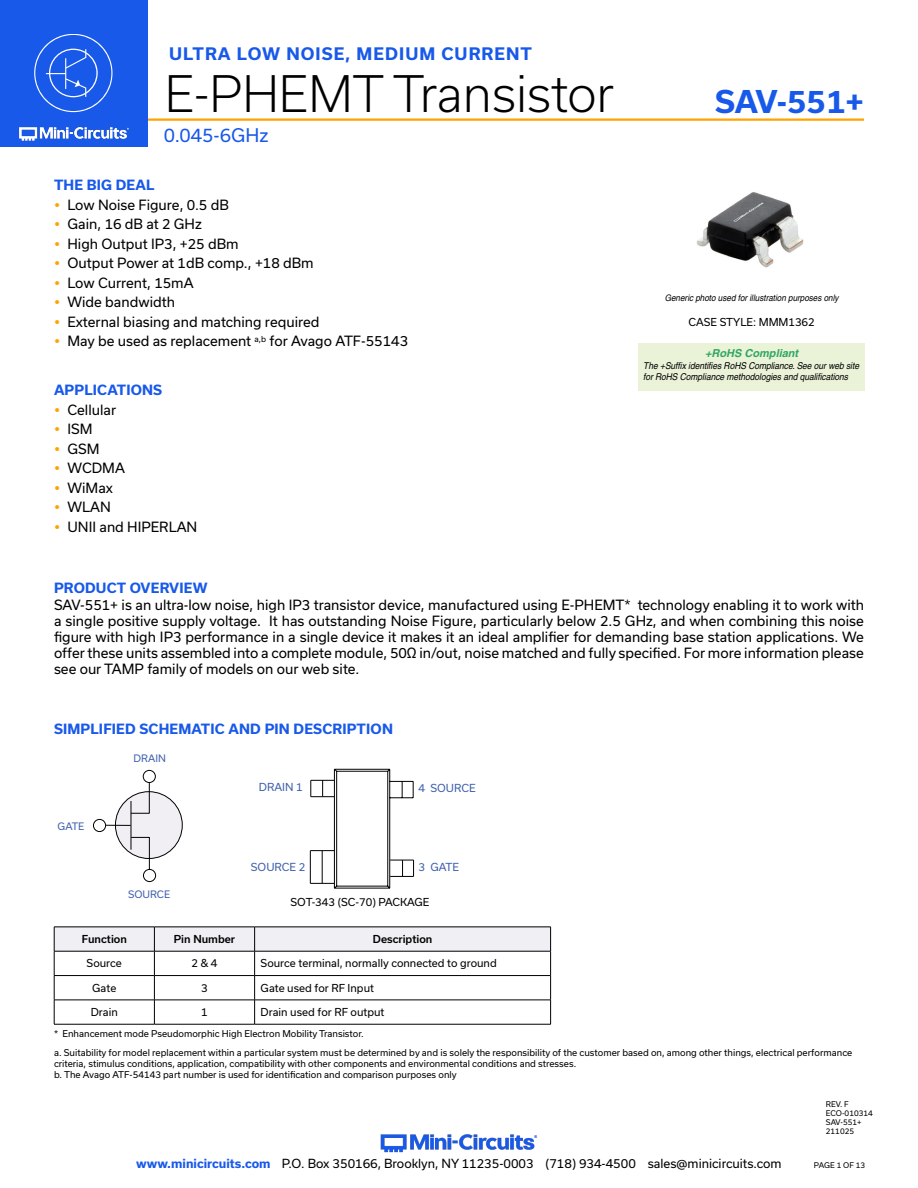
<style>
.page{position:relative;width:918px;height:1188px;background:#fff}
.page>*{position:absolute;margin:0;border:0;box-sizing:border-box;transform-origin:0 0}
.t1{font:300 48px "Usual";color:#000}
.t2{font:700 30px "Usual";letter-spacing:-.005em;color:#1859ea}
.Frequency{font:18px "Usual";color:#1859ea}
.t3{font:700 16.5px "Usual";letter-spacing:.065em;color:#1859ea}
.Regular_Copy{font:13.5px/16.2px "Usual";color:#000;text-align:justify}
.Blue_Headers{font:700 13.5px "Usual";letter-spacing:.015em;color:#1859ea}
.t4{font:12px "Usual";color:#000}
.t5{font:italic 700 10.95px "Helvetica";color:rgb(0 148 68/.8)}
.t6{font:10.65px "Usual";color:#3f61ac}
.Table_Body_Left_Just{font:10.5px "Usual";color:#000}
.Table_Header_Center{font:500 10.5px "Usual";color:#000}
.Notes{font:10.5px "Usual";color:#000}
.Table_Body_Center{font:10.5px "Usual";color:#000}
.Case_style_text{font:10.5px "Usual";color:#000}
.t7{font:9.9px "Usual";color:#4061ad}
.t8{font:italic 9.45px/11.2px "Helvetica";letter-spacing:-.005em;color:#000;scale:.9 1}
.Notes-2{font:9px/10.8px "Usual";color:#000}
.t9{font:italic 9px "Helvetica";color:#000;scale:.9 1}
.Revision{font:7.5px "Usual";color:#000}
.s1{font-weight:700;color:#1859ea}
</style>
<div class="page">
<hr style="left:129px;top:118px;width:735px;height:3px;background:#ffa300">
<div style="left:0;top:0;width:147px;height:147px;background:#1859ea"></div>
<img style="left:19px;top:126px;width:110px;height:15px">
<svg style="left:34px;top:34px;width:78px;height:78px"></svg>
<img style="left:380px;top:1134px;width:158px;height:19px">
<div style="left:639px;top:344px;width:226px;height:47px;background:#eaf2d8"></div>
<img style="left:697px;top:192px;width:107px;height:76px">
<div style="left:115px;top:792px;width:67px;height:67px;background:#f1eff4;border-radius:50%"></div>
<svg style="left:106px;top:825px;width:25px;height:1px"></svg>
<hr style="left:131px;top:801px;width:1px;height:49px;background:#000">
<svg style="left:130px;top:781px;width:20px;height:33px"></svg>
<svg style="left:130px;top:837px;width:20px;height:33px"></svg>
<div style="left:143px;top:770px;width:13px;height:13px;border:1px solid #000;border-radius:50%"></div>
<div style="left:143px;top:869px;width:13px;height:13px;border:1px solid #000;border-radius:50%"></div>
<div style="left:93px;top:819px;width:13px;height:13px;border:1px solid #000;border-radius:50%"></div>
<svg style="left:310px;top:768px;width:104px;height:121px"></svg>
<svg style="left:54px;top:927px;width:497px;height:97px"></svg>
<hr style="left:54px;top:1024px;width:100px;height:1px;background:#000">
<hr style="left:154px;top:1024px;width:101px;height:1px;background:#000">
<hr style="left:255px;top:1024px;width:296px;height:1px;background:#000">
<p class="t3" style="left:169px;top:44px;width:364px">ULTRA LOW NOISE, MEDIUM CURRENT</p>
<h1 class="t1" style="left:165px;top:66px;width:451px">E-PHEMT Transistor</h1>
<p class="Frequency" style="left:164px;top:125px;width:106px">0.045-6GHz</p>
<p class="Blue_Headers" style="left:54px;top:177px;width:102px">THE BIG DEAL</p>
<p class="Regular_Copy" style="left:68px;top:196px;width:163px">Low Noise Figure, 0.5 dB</p>
<p class="Regular_Copy" style="left:68px;top:216px;width:136px">Gain, 16 dB at 2 GHz</p>
<p class="Regular_Copy" style="left:68px;top:235px;width:173px">High Output IP3, +25 dBm</p>
<p class="Regular_Copy" style="left:68px;top:255px;width:248px">Output Power at 1dB comp., +18 dBm</p>
<p class="Regular_Copy" style="left:68px;top:274px;width:128px">Low Current, 15mA</p>
<p class="Regular_Copy" style="left:68px;top:294px;width:109px">Wide bandwidth</p>
<p class="Regular_Copy" style="left:68px;top:313px;width:254px">External biasing and matching required</p>
<p class="Regular_Copy" style="left:68px;top:333px;width:342px">May be used as replacement <sup>a,b</sup> for Avago ATF-55143</p>
<p class="Blue_Headers" style="left:54px;top:382px;width:110px">APPLICATIONS</p>
<p class="Regular_Copy" style="left:68px;top:402px;width:50px">Cellular</p>
<p class="Regular_Copy" style="left:68px;top:421px;width:27px">ISM</p>
<p class="Regular_Copy" style="left:68px;top:441px;width:34px">GSM</p>
<p class="Regular_Copy" style="left:68px;top:460px;width:59px">WCDMA</p>
<p class="Regular_Copy" style="left:68px;top:480px;width:47px">WiMax</p>
<p class="Regular_Copy" style="left:68px;top:499px;width:45px">WLAN</p>
<p class="Regular_Copy" style="left:68px;top:519px;width:131px">UNII and HIPERLAN</p>
<h2 class="t2" style="left:715px;top:84px;width:150px">SAV-551+</h2>
<p class="t9" style="left:665px;top:293px;width:195px">Generic photo used for illustration purposes only</p>
<p class="Case_style_text" style="left:689px;top:316px;width:128px">CASE STYLE: MMM1362</p>
<p class="t5" style="left:705px;top:347px;width:95px">+RoHS Compliant</p>
<p class="t8" style="left:643px;top:360px;width:241px">The +Suffix identifies RoHS Compliance. See our web site for RoHS Compliance methodologies and qualifications</p>
<p class="Blue_Headers" style="left:54px;top:580px;width:155px">PRODUCT OVERVIEW</p>
<p class="Regular_Copy" style="left:54px;top:596px;width:812px">SAV-551+ is an ultra-low noise, high IP3 transistor device, manufactured using E-PHEMT* technology enabling it to work with a single positive supply voltage. It has outstanding Noise Figure, particularly below 2.5 GHz, and when combining this noise figure with high IP3 performance in a single device it makes it an ideal amplifier for demanding base station applications. We offer these units assembled into a complete module, 50Ω in/out, noise matched and fully specified. For more information please see our TAMP family of models on our web site.</p>
<p class="Blue_Headers" style="left:54px;top:721px;width:340px">SIMPLIFIED SCHEMATIC AND PIN DESCRIPTION</p>
<p class="t7" style="left:58px;top:821px;width:28px">GATE</p>
<p class="t7" style="left:134px;top:752px;width:34px">DRAIN</p>
<p class="t7" style="left:128px;top:888px;width:44px">SOURCE</p>
<p class="t6" style="left:259px;top:781px;width:45px">DRAIN 1</p>
<p class="t6" style="left:419px;top:782px;width:59px">4 SOURCE</p>
<p class="t6" style="left:419px;top:861px;width:42px">3 GATE</p>
<p class="t6" style="left:251px;top:861px;width:56px">SOURCE 2</p>
<p class="Notes" style="left:290px;top:896px;width:141px">SOT-343 (SC-70) PACKAGE</p>
<p class="Table_Header_Center" style="left:82px;top:933px;width:47px">Function</p>
<p class="Table_Header_Center" style="left:174px;top:933px;width:63px">Pin Number</p>
<p class="Table_Header_Center" style="left:373px;top:933px;width:61px">Description</p>
<p class="Table_Body_Center" style="left:87px;top:957px;width:37px">Source</p>
<p class="Table_Body_Center" style="left:192px;top:957px;width:28px">2 &amp; 4</p>
<p class="Table_Body_Left_Just" style="left:261px;top:957px;width:238px">Source terminal, normally connected to ground</p>
<p class="Table_Body_Center" style="left:92px;top:982px;width:26px">Gate</p>
<p class="Table_Body_Center" style="left:201px;top:982px;width:8px">3</p>
<p class="Table_Body_Left_Just" style="left:261px;top:982px;width:115px">Gate used for RF Input</p>
<p class="Table_Body_Center" style="left:91px;top:1006px;width:29px">Drain</p>
<p class="Table_Body_Center" style="left:201px;top:1006px;width:8px">1</p>
<p class="Table_Body_Left_Just" style="left:261px;top:1006px;width:125px">Drain used for RF output</p>
<p class="Notes-2" style="left:54px;top:1028px;width:311px">* Enhancement mode Pseudomorphic High Electron Mobility Transistor.</p>
<p class="Notes-2" style="left:54px;top:1047px;width:800px">a. Suitability for model replacement within a particular system must be determined by and is solely the responsibility of the customer based on, among other things, electrical performance criteria, stimulus conditions, application, compatibility with other components and environmental conditions and stresses.</p>
<p class="Notes-2" style="left:54px;top:1069px;width:404px">b. The Avago ATF-54143 part number is used for identification and comparison purposes only</p>
<p class="Revision" style="left:826px;top:1099px;width:24px">REV. F</p>
<p class="Revision" style="left:826px;top:1108px;width:48px">ECO-010314</p>
<p class="Revision" style="left:826px;top:1117px;width:37px">SAV-551+</p>
<p class="Revision" style="left:826px;top:1126px;width:30px">211025</p>
<p class="t4" style="left:136px;top:1157px;width:647px"><span class="s1">www.minicircuits.com</span> P.O. Box 350166, Brooklyn, NY 11235-0003 (718) 934-4500 sales@minicircuits.com</p>
<p class="Revision" style="left:814px;top:1161px;width:53px">PAGE 1 OF 13</p>
</div>
